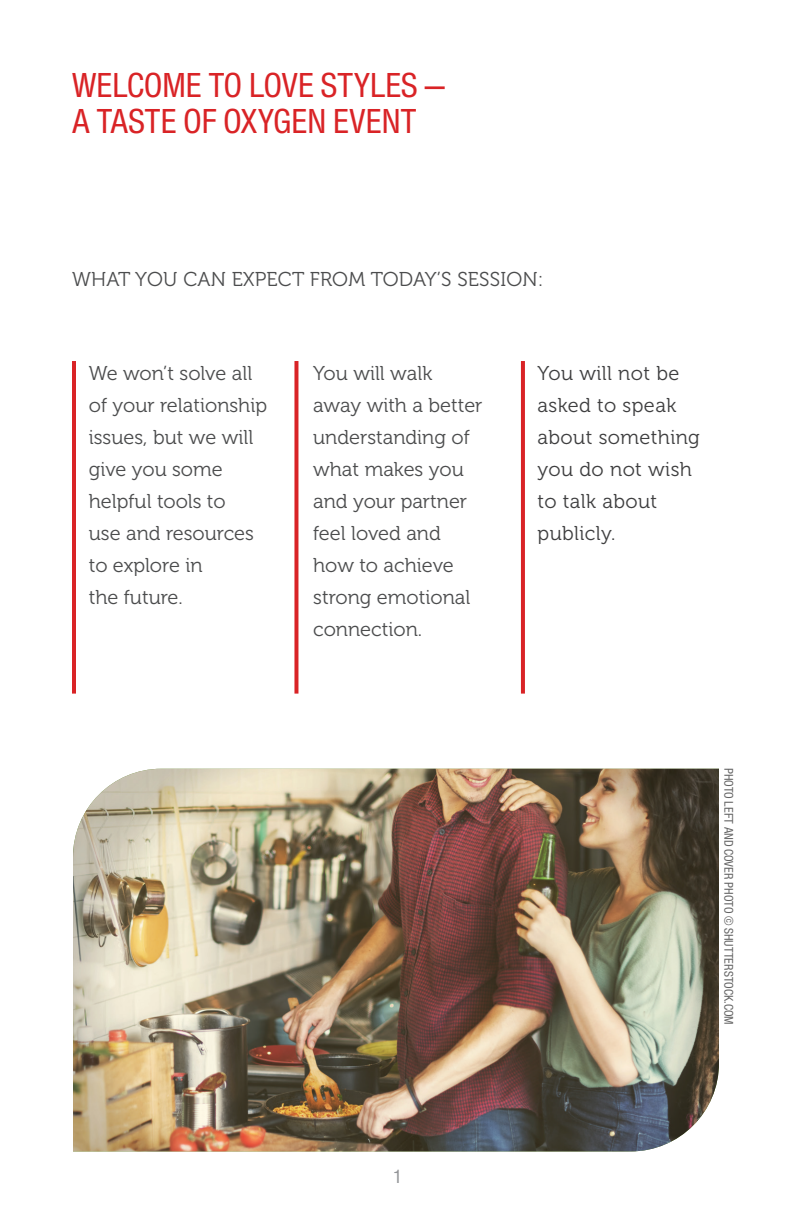
<style>
.page{position:relative;width:792px;height:1224px;background:#fff}
.page>*{position:absolute;margin:0;border:0;box-sizing:border-box;transform-origin:0 0}
.t1{font:500 36px/36px "Nimbus San Nov Con";color:#d92326}
.t2{font:20px/32px "Museo 300";color:#4b4c4d}
.t3{font:20px/32px "Museo 300";letter-spacing:.02em;color:#3e3e3f}
.t4{font:500 20px "Nimbus San Nov Con";color:#939598}
.t5{font:500 13px "Nimbus San Nov Con";color:#636363}
</style>
<div class="page">
<img style="left:73px;top:769px;width:646px;height:382px">
<hr style="left:72px;top:361px;width:4px;height:333px;background:#d92326">
<svg style="left:294px;top:361px;width:4px;height:333px"></svg>
<hr style="left:521px;top:361px;width:4px;height:333px;background:#d92326">
<h1 class="t1" style="left:72px;top:68px;width:374px">WELCOME TO LOVE STYLES —<br>A TASTE OF OXYGEN EVENT</h1>
<p class="t2" style="left:72px;top:263px;width:473px">WHAT YOU CAN EXPECT FROM TODAY’S SESSION:</p>
<p class="t2" style="left:89px;top:358px;width:180px">We won’t solve all of your relationship issues, but we will give you some helpful tools to<br>use and resources to explore in<br>the future.</p>
<p class="t2" style="left:313px;top:358px;width:171px">You will walk away with a better understanding of what makes you and your partner feel loved and how to achieve strong emotional connection.</p>
<p class="t3" style="left:538px;top:358px;width:164px">You will not be asked to speak about something you do not wish to talk about publicly.</p>
<p class="t5" style="left:736px;top:768px;width:258px;rotate:90deg">PHOTO LEFT AND COVER PHOTO © SHUTTERSTOCK.COM</p>
<p class="t4" style="left:393px;top:1165px;width:10px">1</p>
</div>
